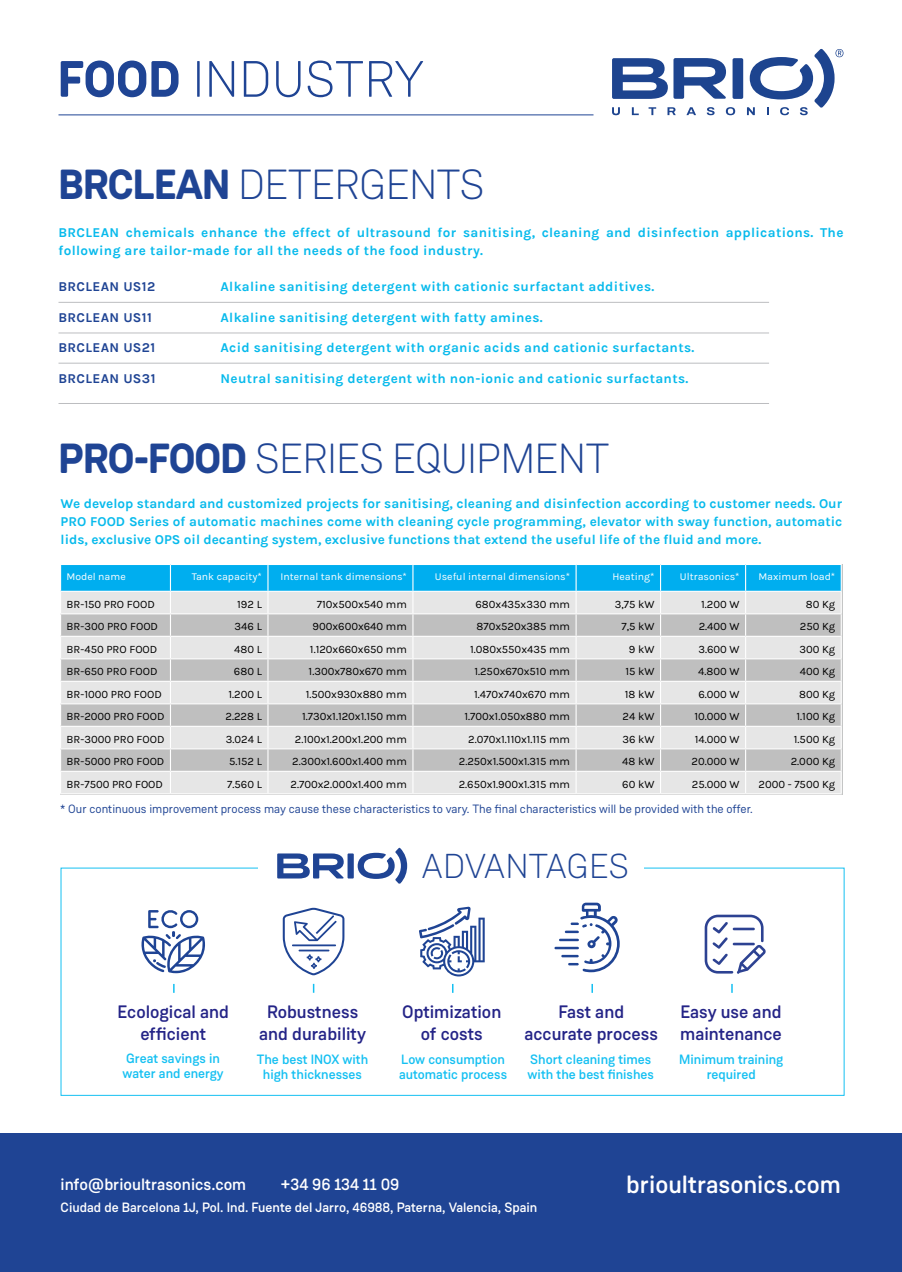
<style>
.page{position:relative;width:902px;height:1272px;background:#fff}
.page>*{position:absolute;margin:0;border:0;box-sizing:border-box;transform-origin:0 0}
.t1{font:300 51px "Weissenhof Grotesk";color:#1f4494}
.t2{font:300 42px "Weissenhof Grotesk";letter-spacing:-.02em;color:#1f4494}
.t3{font:300 34.5px "Weissenhof Grotesk";letter-spacing:-.01em;color:#1f4494}
.List_Paragraph{font:500 24.9px "Weissenhof Grotesk";color:#fff}
.t4{font:500 18px/21.6px "Weissenhof Grotesk";color:#242487;text-align:center}
.List_Paragraph-2{font:500 16.5px "Weissenhof Grotesk";color:#fff}
.List_Paragraph-3{font:700 13.5px/18px "Karla";letter-spacing:.025em;color:#07baec}
.t5{font:500 13.5px/15px "Weissenhof Grotesk";color:#15c0f2}
.List_Paragraph-4{font:500 13.5px "Weissenhof Grotesk";color:#fff}
.t6{font:700 13.5px "Karla";letter-spacing:.025em;color:#1f4494}
.t7{font:12px "Weissenhof Grotesk";color:#1f4494}
.t8{font:11.25px "Karla";color:#000}
.t9{font:10.5px "Karla";color:#fff}
.s1{font-weight:700}
</style>
<div class="page">
<hr style="left:58px;top:302px;width:711px;height:1px;background:#bcbdc0">
<hr style="left:58px;top:333px;width:711px;height:1px;background:#bcbdc0">
<hr style="left:58px;top:363px;width:711px;height:1px;background:#bcbdc0">
<hr style="left:58px;top:403px;width:711px;height:1px;background:#bcbdc0">
<div style="left:0;top:1134px;width:902px;height:138px;background:#1f4494"></div>
<svg style="left:283px;top:908px;width:61px;height:67px"></svg>
<hr style="left:559px;top:939px;width:20px;height:2px;background:#1f4494">
<hr style="left:554px;top:947px;width:25px;height:2px;background:#1f4494">
<svg style="left:561px;top:903px;width:58px;height:69px"></svg>
<svg style="left:591px;top:984px;width:2px;height:9px"></svg>
<svg style="left:705px;top:915px;width:61px;height:59px"></svg>
<svg style="left:731px;top:984px;width:2px;height:9px"></svg>
<svg style="left:277px;top:853px;width:67px;height:25px"></svg>
<div style="left:348px;top:853px;width:6px;height:25px;background:#1f4494"></div>
<svg style="left:358px;top:848px;width:49px;height:36px"></svg>
<svg style="left:173px;top:984px;width:2px;height:9px"></svg>
<svg style="left:141px;top:910px;width:64px;height:63px"></svg>
<svg style="left:419px;top:907px;width:66px;height:69px"></svg>
<hr style="left:58px;top:115px;width:535px;height:1px;background:#1f4494">
<svg style="left:612px;top:58px;width:114px;height:41px"></svg>
<div style="left:732px;top:58px;width:11px;height:41px;background:#1d448f;border-radius:2px"></div>
<svg style="left:612px;top:107px;width:8px;height:8px"></svg>
<svg style="left:632px;top:107px;width:7px;height:8px"></svg>
<svg style="left:649px;top:107px;width:7px;height:8px"></svg>
<svg style="left:667px;top:107px;width:9px;height:8px"></svg>
<svg style="left:686px;top:107px;width:10px;height:8px"></svg>
<svg style="left:707px;top:107px;width:8px;height:8px"></svg>
<svg style="left:726px;top:107px;width:9px;height:8px"></svg>
<svg style="left:747px;top:49px;width:96px;height:66px"></svg>
<svg style="left:60px;top:564px;width:782px;height:229px;background:#bfd2da"></svg>
<p class="t1" style="left:58px;top:49px;width:368px"><span class="s1">FOOD</span> INDUSTRY</p>
<p class="t2" style="left:58px;top:159px;width:428px"><span class="s1">BRCLEAN</span> DETERGENTS</p>
<p class="List_Paragraph-3" style="left:58px;top:224px;width:786px">BRCLEAN chemicals enhance the effect of ultrasound for sanitising, cleaning and disinfection applications. The following are tailor-made for all the needs of the food industry.</p>
<p class="t6" style="left:58px;top:278px;width:98px">BRCLEAN US12</p>
<p class="List_Paragraph-3" style="left:220px;top:277px;width:435px">Alkaline sanitising detergent with cationic surfactant additives.</p>
<p class="t6" style="left:58px;top:309px;width:95px">BRCLEAN US11</p>
<p class="List_Paragraph-3" style="left:220px;top:308px;width:324px">Alkaline sanitising detergent with fatty amines.</p>
<p class="t6" style="left:58px;top:340px;width:98px">BRCLEAN US21</p>
<p class="List_Paragraph-3" style="left:220px;top:339px;width:475px">Acid sanitising detergent with organic acids and cationic surfactants.</p>
<p class="t6" style="left:58px;top:371px;width:98px">BRCLEAN US31</p>
<p class="List_Paragraph-3" style="left:220px;top:370px;width:469px">Neutral sanitising detergent with non-ionic and cationic surfactants.</p>
<p class="t2" style="left:58px;top:433px;width:553px"><span class="s1">PRO-FOOD</span> SERIES EQUIPMENT</p>
<p class="List_Paragraph-3" style="left:61px;top:494px;width:783px;text-align:justify">We develop standard and customized projects for sanitising, cleaning and disinfection according to customer needs. Our PRO FOOD Series of automatic machines come with cleaning cycle programming, elevator with sway function, automatic lids, exclusive OPS oil decanting system, exclusive functions that extend the useful life of the fluid and more.</p>
<p class="t9" style="left:67px;top:571px;width:61px">Model name</p>
<p class="t9" style="left:192px;top:571px;width:72px">Tank capacity*</p>
<p class="t9" style="left:281px;top:571px;width:128px">Internal tank dimensions*</p>
<p class="t9" style="left:435px;top:571px;width:137px">Useful internal dimensions*</p>
<p class="t9" style="left:612px;top:571px;width:43px">Heating*</p>
<p class="t9" style="left:680px;top:571px;width:61px">Ultrasonics*</p>
<p class="t9" style="left:758px;top:571px;width:78px">Maximum load*</p>
<p class="t8" style="left:67px;top:598px;width:90px">BR-150 PRO FOOD</p>
<p class="t8" style="left:237px;top:598px;width:26px">192 L</p>
<p class="t8" style="left:317px;top:598px;width:91px">710x500x540 mm</p>
<p class="t8" style="left:475px;top:598px;width:96px">680x435x330 mm</p>
<p class="t8" style="left:615px;top:598px;width:41px">3,75 kW</p>
<p class="t8" style="left:701px;top:598px;width:40px">1.200 W</p>
<p class="t8" style="left:806px;top:598px;width:31px">80 Kg</p>
<p class="t8" style="left:67px;top:620px;width:93px">BR-300 PRO FOOD</p>
<p class="t8" style="left:235px;top:620px;width:29px">346 L</p>
<p class="t8" style="left:313px;top:620px;width:96px">900x600x640 mm</p>
<p class="t8" style="left:476px;top:620px;width:95px">870x520x385 mm</p>
<p class="t8" style="left:621px;top:620px;width:35px">7,5 kW</p>
<p class="t8" style="left:699px;top:620px;width:42px">2.400 W</p>
<p class="t8" style="left:800px;top:620px;width:37px">250 Kg</p>
<p class="t8" style="left:67px;top:643px;width:92px">BR-450 PRO FOOD</p>
<p class="t8" style="left:234px;top:643px;width:29px">480 L</p>
<p class="t8" style="left:310px;top:643px;width:98px">1.120x660x650 mm</p>
<p class="t8" style="left:470px;top:643px;width:101px">1.080x550x435 mm</p>
<p class="t8" style="left:629px;top:643px;width:27px">9 kW</p>
<p class="t8" style="left:698px;top:643px;width:43px">3.600 W</p>
<p class="t8" style="left:799px;top:643px;width:37px">300 Kg</p>
<p class="t8" style="left:67px;top:665px;width:92px">BR-650 PRO FOOD</p>
<p class="t8" style="left:234px;top:665px;width:29px">680 L</p>
<p class="t8" style="left:309px;top:665px;width:100px">1.300x780x670 mm</p>
<p class="t8" style="left:474px;top:665px;width:97px">1.250x670x510 mm</p>
<p class="t8" style="left:625px;top:665px;width:31px">15 kW</p>
<p class="t8" style="left:698px;top:665px;width:43px">4.800 W</p>
<p class="t8" style="left:800px;top:665px;width:37px">400 Kg</p>
<p class="t8" style="left:67px;top:688px;width:97px">BR-1000 PRO FOOD</p>
<p class="t8" style="left:228px;top:688px;width:35px">1.200 L</p>
<p class="t8" style="left:306px;top:688px;width:103px">1.500x930x880 mm</p>
<p class="t8" style="left:474px;top:688px;width:97px">1.470x740x670 mm</p>
<p class="t8" style="left:625px;top:688px;width:31px">18 kW</p>
<p class="t8" style="left:698px;top:688px;width:43px">6.000 W</p>
<p class="t8" style="left:799px;top:688px;width:38px">800 Kg</p>
<p class="t8" style="left:67px;top:710px;width:99px">BR-2000 PRO FOOD</p>
<p class="t8" style="left:226px;top:710px;width:38px">2.228 L</p>
<p class="t8" style="left:302px;top:710px;width:106px">1.730x1.120x1.150 mm</p>
<p class="t8" style="left:464px;top:710px;width:107px">1.700x1.050x880 mm</p>
<p class="t8" style="left:623px;top:710px;width:33px">24 kW</p>
<p class="t8" style="left:694px;top:710px;width:47px">10.000 W</p>
<p class="t8" style="left:796px;top:710px;width:40px">1.100 Kg</p>
<p class="t8" style="left:67px;top:733px;width:99px">BR-3000 PRO FOOD</p>
<p class="t8" style="left:226px;top:733px;width:38px">3.024 L</p>
<p class="t8" style="left:295px;top:733px;width:114px">2.100x1.200x1.200 mm</p>
<p class="t8" style="left:468px;top:733px;width:103px">2.070x1.110x1.115 mm</p>
<p class="t8" style="left:622px;top:733px;width:34px">36 kW</p>
<p class="t8" style="left:695px;top:733px;width:46px">14.000 W</p>
<p class="t8" style="left:794px;top:733px;width:43px">1.500 Kg</p>
<p class="t8" style="left:67px;top:755px;width:99px">BR-5000 PRO FOOD</p>
<p class="t8" style="left:229px;top:755px;width:34px">5.152 L</p>
<p class="t8" style="left:292px;top:755px;width:116px">2.300x1.600x1.400 mm</p>
<p class="t8" style="left:459px;top:755px;width:113px">2.250x1.500x1.315 mm</p>
<p class="t8" style="left:622px;top:755px;width:34px">48 kW</p>
<p class="t8" style="left:692px;top:755px;width:50px">20.000 W</p>
<p class="t8" style="left:791px;top:755px;width:46px">2.000 Kg</p>
<p class="t8" style="left:67px;top:778px;width:98px">BR-7500 PRO FOOD</p>
<p class="t8" style="left:227px;top:778px;width:36px">7.560 L</p>
<p class="t8" style="left:291px;top:778px;width:118px">2.700x2.000x1.400 mm</p>
<p class="t8" style="left:459px;top:778px;width:113px">2.650x1.900x1.315 mm</p>
<p class="t8" style="left:622px;top:778px;width:34px">60 kW</p>
<p class="t8" style="left:692px;top:778px;width:49px">25.000 W</p>
<p class="t8" style="left:758px;top:778px;width:78px">2000 - 7500 Kg</p>
<p class="t7" style="left:60px;top:801px;width:694px">* Our continuous improvement process may cause these characteristics to vary. The final characteristics will be provided with the offer.</p>
<p class="t3" style="left:422px;top:846px;width:209px">ADVANTAGES</p>
<p class="t4" style="left:118px;top:1001px;width:113px">Ecological and efficient</p>
<p class="t5" style="left:123px;top:1051px;width:103px">Great savings in water and energy</p>
<p class="t4" style="left:259px;top:1001px;width:108px">Robustness and durability</p>
<p class="t5" style="left:257px;top:1052px;width:113px;text-align:center">The best INOX with high thicknesses</p>
<p class="t4" style="left:402px;top:1001px;width:101px">Optimization</p>
<p class="t4" style="left:421px;top:1023px;width:63px">of costs</p>
<p class="t5" style="left:399px;top:1052px;width:110px">Low consumption automatic process</p>
<p class="t4" style="left:558px;top:1001px;width:67px">Fast and</p>
<p class="t4" style="left:524px;top:1023px;width:135px">accurate process</p>
<p class="t5" style="left:528px;top:1052px;width:128px">Short cleaning times with the best finishes</p>
<p class="t4" style="left:680px;top:1001px;width:103px;text-align:left">Easy use and maintenance</p>
<p class="t5" style="left:679px;top:1052px;width:106px;text-align:center">Minimum training required</p>
<p class="List_Paragraph-2" style="left:61px;top:1174px;width:187px">info@brioultrasonics.com</p>
<p class="List_Paragraph-2" style="left:280px;top:1174px;width:120px">+34 96 134 11 09</p>
<p class="List_Paragraph" style="left:626px;top:1169px;width:216px">brioultrasonics.com</p>
<p class="List_Paragraph-4" style="left:61px;top:1199px;width:478px">Ciudad de Barcelona 1J, Pol. Ind. Fuente del Jarro, 46988, Paterna, Valencia, Spain</p>
</div>
